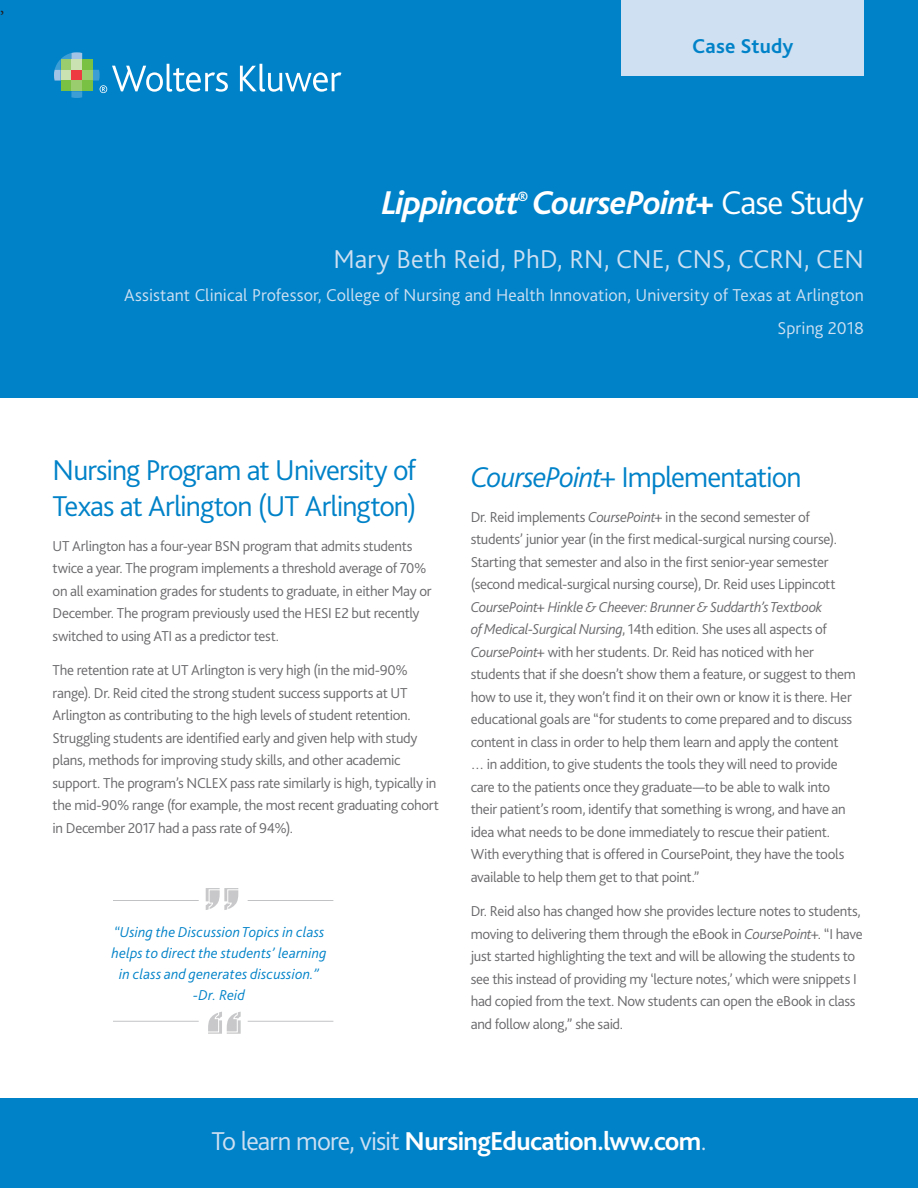
<style>
.page{position:relative;width:918px;height:1188px;background:#fff}
.page>*{position:absolute;margin:0;border:0;box-sizing:border-box;transform-origin:0 0}
.t1{font:italic 700 34.5px "Bliss";letter-spacing:-.03em;color:#fff}
.t2{font:300 30px/36px "Bliss 2";letter-spacing:-.03em;color:#0082c8}
.t3{font:700 27px "Bliss 2";letter-spacing:-.03em;color:#fff}
.t4{font:300 27px "Bliss 2";color:#cee0f2}
.Sub-head{font:700 21px "Bliss 2";letter-spacing:.01em;color:#0082c8}
.t5{font:300 18px "Bliss 2";letter-spacing:.005em;color:#cee0f2}
.t6{font:18px "Minion Pro";color:#231f20}
.t7{font:300 15px/22.5px "Bliss 2";letter-spacing:-.02em;color:#69696c}
.t8{font:italic 300 15px/21px "Bliss 2";letter-spacing:.01em;color:#0082c8;text-align:center}
.s1{font-family:"Bliss 2";font-weight:300;font-style:normal}
.s2{font-style:italic}
.s3{font-weight:300;color:#cee0f2}
</style>
<div class="page">
<div style="left:0;top:0;width:918px;height:397px;background:#0082c8"></div>
<div style="left:622px;top:0;width:242px;height:75px;background:#cee0f2"></div>
<svg style="left:240px;top:64px;width:101px;height:28px"></svg>
<svg style="left:54px;top:52px;width:174px;height:46px"></svg>
<div style="left:61px;top:59px;width:10px;height:11px;background:#99cd6e"></div>
<div style="left:61px;top:70px;width:10px;height:11px;background:#cae2b2"></div>
<div style="left:61px;top:81px;width:10px;height:10px;background:#79c142"></div>
<div style="left:71px;top:59px;width:11px;height:11px;background:#cae2b2"></div>
<div style="left:71px;top:70px;width:11px;height:11px;background:#ee3a41"></div>
<div style="left:71px;top:81px;width:11px;height:10px;background:#99cd6e"></div>
<div style="left:82px;top:59px;width:11px;height:11px;background:#79c142"></div>
<div style="left:82px;top:70px;width:11px;height:11px;background:#99cd6e"></div>
<div style="left:82px;top:81px;width:11px;height:10px;background:#79c142"></div>
<div style="left:0;top:1098px;width:918px;height:90px;background:#0082c8"></div>
<svg style="left:208px;top:1011px;width:33px;height:23px"></svg>
<hr style="left:113px;top:1021px;width:86px;height:1px;background:#848689">
<hr style="left:248px;top:1021px;width:85px;height:1px;background:#848689">
<svg style="left:206px;top:888px;width:33px;height:22px"></svg>
<hr style="left:248px;top:900px;width:85px;height:1px;background:#848689">
<hr style="left:113px;top:900px;width:86px;height:1px;background:#848689">
<p class="t6" style="left:0;top:-5px;width:6px">,</p>
<p class="Sub-head" style="left:692px;top:33px;width:103px">Case Study</p>
<p class="t1" style="left:382px;top:185px;width:484px">Lippincott<sup>®</sup> CoursePoint+ <span class="s1">Case Study</span></p>
<p class="t4" style="left:333px;top:242px;width:532px">Mary Beth Reid, PhD, RN, CNE, CNS, CCRN, CEN</p>
<p class="t5" style="left:124px;top:284px;width:741px">Assistant Clinical Professor, College of Nursing and Health Innovation, University of Texas at Arlington</p>
<p class="t5" style="left:778px;top:317px;width:88px">Spring 2018</p>
<p class="t2" style="left:53px;top:452px;width:365px">Nursing Program at University of<br>Texas at Arlington (UT Arlington)</p>
<p class="t7" style="left:53px;top:534px;width:381px">UT Arlington has a four-year BSN program that admits students twice a year. The program implements a threshold average of 70% on all examination grades for students to graduate, in either May or December. The program previously used the HESI E2 but recently switched to using ATI as a predictor test.</p>
<p class="t7" style="left:53px;top:659px;width:388px">The retention rate at UT Arlington is very high (in the mid-90% range). Dr. Reid cited the strong student success supports at UT Arlington as contributing to the high levels of student retention.<br>Struggling students are identified early and given help with study plans, methods for improving study skills, and other academic support. The program’s NCLEX pass rate similarly is high, typically in the mid-90% range (for example, the most recent graduating cohort in December 2017 had a pass rate of 94%).</p>
<p class="t8" style="left:112px;top:922px;width:217px">“Using the Discussion Topics in class helps to direct the students’ learning in class and generates discussion.” -Dr. Reid</p>
<p class="t2" style="left:471px;top:459px;width:332px"><span class="s2">CoursePoint+</span> Implementation</p>
<p class="t7" style="left:471px;top:505px;width:387px">Dr. Reid implements <span class="s2">CoursePoint+</span> in the second semester of students’ junior year (in the first medical-surgical nursing course).<br>Starting that semester and also in the first senior-year semester (second medical-surgical nursing course), Dr. Reid uses Lippincott <span class="s2">CoursePoint+ Hinkle &amp; Cheever: Brunner &amp; Suddarth’s Textbook<br>of Medical-Surgical Nursing</span>, 14th edition. She uses all aspects of <span class="s2">CoursePoint+</span> with her students. Dr. Reid has noticed with her students that if she doesn’t show them a feature, or suggest to them how to use it, they won’t find it on their own or know it is there. Her educational goals are “for students to come prepared and to discuss content in class in order to help them learn and apply the content<br>… in addition, to give students the tools they will need to provide care to the patients once they graduate—to be able to walk into their patient’s room, identify that something is wrong, and have an idea what needs to be done immediately to rescue their patient.<br>With everything that is offered in CoursePoint, they have the tools available to help them get to that point.”</p>
<p class="t7" style="left:471px;top:900px;width:393px">Dr. Reid also has changed how she provides lecture notes to students, moving to delivering them through the eBook in <span class="s2">CoursePoint+</span>. “I have just started highlighting the text and will be allowing the students to see this instead of providing my ‘lecture notes,’ which were snippets I had copied from the text. Now students can open the eBook in class and follow along,” she said.</p>
<p class="t3" style="left:211px;top:1124px;width:497px"><span class="s3">To learn more, visit</span> NursingEducation.lww.com<span class="s3">.</span></p>
</div>
